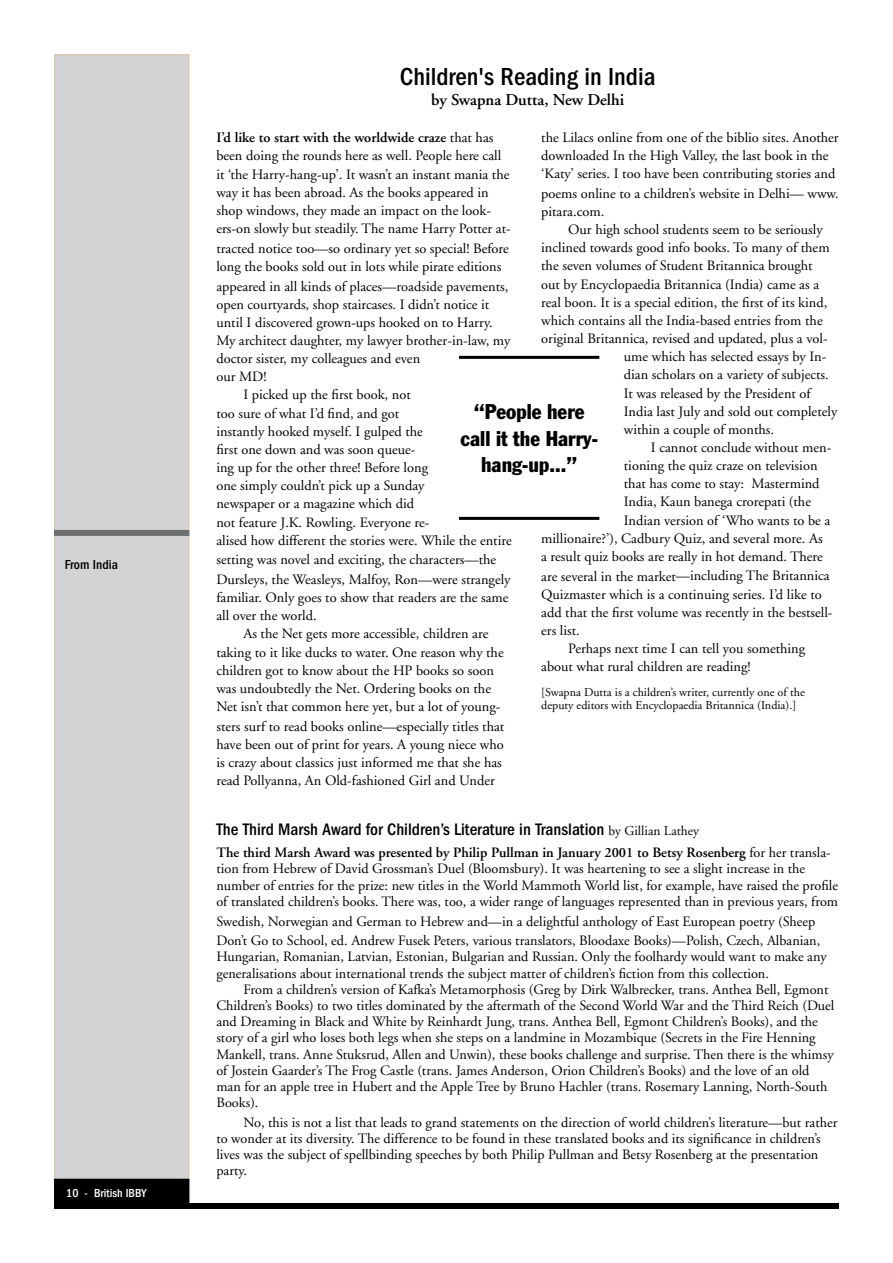
<style>
.page{position:relative;width:893px;height:1263px;background:#fff}
.page>*{position:absolute;margin:0;border:0;box-sizing:border-box;transform-origin:0 0}
.t1{font:500 condensed 25.5px "Franklin Gothic";color:#000}
.t2{font:condensed 21px/26.7px "Franklin Gothic";color:#000;text-align:center}
.t3{font:500 condensed 17.25px "Franklin Gothic";color:#000}
.t4{font:600 16.5px "Adobe Garamond";color:#000}
.t5{font:14.25px/18.1px "Adobe Garamond";color:#000}
.t6{font:500 condensed 13.5px "Franklin Gothic";color:#000}
.t7{font:12px/13.5px "Adobe Garamond";color:#000}
.t8{font:500 condensed 12px "Franklin Gothic";color:#fff}
.s1{font-weight:600}
.s2{font-family:"Adobe Garamond";font-weight:400;font-stretch:normal;font-size:13.5px}
</style>
<div class="page">
<div style="left:55px;top:55px;width:134px;height:1146px;background:#d1d3d4"></div>
<div style="left:54px;top:54px;width:135px;height:1148px;border:2px solid #dccbb5"></div>
<div style="left:54px;top:1203px;width:785px;height:6px;background:#000"></div>
<hr style="left:459px;top:517px;width:140px;height:3px;background:#000">
<hr style="left:459px;top:356px;width:140px;height:3px;background:#000">
<div style="left:55px;top:1179px;width:134px;height:26px;background:#000"></div>
<div style="left:54px;top:530px;width:135px;height:6px;background:#6d6f71"></div>
<p class="t6" style="left:65px;top:557px;width:55px">From India</p>
<p class="t8" style="left:66px;top:1186px;width:82px">10 - British IBBY</p>
<h1 class="t1" style="left:400px;top:62px;width:257px">Children's Reading in India</h1>
<p class="t4" style="left:431px;top:90px;width:195px">by Swapna Dutta, New Delhi</p>
<p class="t5" style="left:541px;top:129px;width:299px">the Lilacs online from one of the biblio sites. Another downloaded In the High Valley, the last book in the ‘Katy’ series. I too have been contributing stories and</p>
<p class="t5" style="left:541px;top:185px;width:299px">poems online to a children’s website in Delhi— www. pitara.com.</p>
<p class="t5" style="left:568px;top:221px;width:256px">Our high school students seem to be seriously</p>
<p class="t5" style="left:541px;top:239px;width:290px">inclined towards good info books. To many of them</p>
<p class="t5" style="left:541px;top:257px;width:273px">the seven volumes of Student Britannica brought</p>
<p class="t5" style="left:541px;top:275px;width:279px">out by Encyclopaedia Britannica (India) came as a</p>
<p class="t5" style="left:541px;top:293px;width:288px">real boon. It is a special edition, the first of its kind,</p>
<p class="t5" style="left:541px;top:312px;width:283px">which contains all the India-based entries from the</p>
<p class="t5" style="left:541px;top:330px;width:288px">original Britannica, revised and updated, plus a vol-</p>
<p class="t5" style="left:624px;top:348px;width:204px">ume which has selected essays by In-</p>
<p class="t5" style="left:624px;top:366px;width:206px">dian scholars on a variety of subjects.</p>
<p class="t5" style="left:624px;top:384px;width:188px">It was released by the President of</p>
<p class="t5" style="left:624px;top:402px;width:215px">India last July and sold out completely</p>
<p class="t5" style="left:624px;top:421px;width:152px">within a couple of months.</p>
<p class="t5" style="left:651px;top:439px;width:182px">I cannot conclude without men-</p>
<p class="t5" style="left:624px;top:457px;width:195px">tioning the quiz craze on television</p>
<p class="t5" style="left:624px;top:475px;width:197px">that has come to stay: Mastermind</p>
<p class="t5" style="left:624px;top:493px;width:189px">India, Kaun banega crorepati (the</p>
<p class="t5" style="left:624px;top:511px;width:208px">Indian version of ‘Who wants to be a</p>
<p class="t5" style="left:541px;top:529px;width:283px">millionaire?’), Cadbury Quiz, and several more. As</p>
<p class="t5" style="left:541px;top:548px;width:283px">a result quiz books are really in hot demand. There</p>
<p class="t5" style="left:541px;top:567px;width:290px">are several in the market—including The Britannica</p>
<p class="t5" style="left:541px;top:585px;width:282px">Quizmaster which is a continuing series. I’d like to</p>
<p class="t5" style="left:541px;top:604px;width:293px">add that the first volume was recently in the bestsell-</p>
<p class="t5" style="left:541px;top:622px;width:40px">ers list.</p>
<p class="t5" style="left:568px;top:640px;width:238px">Perhaps next time I can tell you something</p>
<p class="t5" style="left:541px;top:658px;width:211px">about what rural children are reading!</p>
<p class="t7" style="left:541px;top:685px;width:265px">[Swapna Dutta is a children’s writer, currently one of the deputy editors with Encyclopaedia Britannica (India).]</p>
<p class="t5" style="left:216px;top:129px;width:296px"><span class="s1">I’d like to start with the worldwide craze</span> that has been doing the rounds here as well. People here call it ‘the Harry-hang-up’. It wasn’t an instant mania the way it has been abroad. As the books appeared in shop windows, they made an impact on the look&shy;ers-on slowly but steadily. The name Harry Potter at-</p>
<p class="t5" style="left:216px;top:239px;width:294px">tracted notice too—so ordinary yet so special! Before long the books sold out in lots while pirate editions</p>
<p class="t5" style="left:216px;top:277px;width:294px">appeared in all kinds of places—roadside pavements,</p>
<p class="t5" style="left:216px;top:295px;width:274px">open courtyards, shop staircases. I didn’t notice it</p>
<p class="t5" style="left:216px;top:314px;width:278px">until I discovered grown-ups hooked on to Harry.</p>
<p class="t5" style="left:216px;top:332px;width:296px">My architect daughter, my lawyer brother-in-law, my</p>
<p class="t5" style="left:216px;top:350px;width:205px">doctor sister, my colleagues and even</p>
<p class="t5" style="left:216px;top:368px;width:52px">our MD!</p>
<p class="t5" style="left:243px;top:386px;width:169px">I picked up the first book, not</p>
<p class="t5" style="left:216px;top:404px;width:184px">too sure of what I’d find, and got</p>
<p class="t5" style="left:216px;top:422px;width:208px">instantly hooked myself. I gulped the</p>
<p class="t5" style="left:216px;top:441px;width:201px">first one down and was soon queue-</p>
<p class="t5" style="left:216px;top:459px;width:213px">ing up for the other three! Before long</p>
<p class="t5" style="left:216px;top:477px;width:210px">one simply couldn’t pick up a Sunday</p>
<p class="t5" style="left:216px;top:495px;width:199px">newspaper or a magazine which did</p>
<p class="t5" style="left:216px;top:513px;width:215px">not feature J.K. Rowling. Everyone re-</p>
<p class="t5" style="left:216px;top:531px;width:297px">alised how different the stories were. While the entire</p>
<p class="t5" style="left:216px;top:550px;width:296px;line-height:19.6px">setting was novel and exciting, the characters—the<br>Dursleys, the Weasleys, Malfoy, Ron—were strangely</p>
<p class="t5" style="left:216px;top:589px;width:294px">familiar. Only goes to show that readers are the same all over the world.</p>
<p class="t5" style="left:216px;top:625px;width:289px;text-indent:27px">As the Net gets more accessible, children are taking to it like ducks to water. One reason why the children got to know about the HP books so soon was undoubtedly the Net. Ordering books on the Net isn’t that common here yet, but a lot of young-</p>
<p class="t5" style="left:216px;top:717px;width:289px">sters surf to read books online—especially titles that have been out of print for years. A young niece who is crazy about classics just informed me that she has read Pollyanna, An Old-fashioned Girl and Under</p>
<h2 class="t2" style="left:460px;top:398px;width:139px">“People here call it the Harry&shy;hang-up...”</h2>
<p class="t3" style="left:216px;top:819px;width:484px">The Third Marsh Award for Children’s Literature in Translation <span class="s2">by Gillian Lathey</span></p>
<p class="t5" style="left:216px;top:845px;width:623px;line-height:16.2px"><span class="s1">The third Marsh Award was presented by Philip Pullman in January 2001 to Betsy Rosenberg</span> for her transla&shy;tion from Hebrew of David Grossman’s Duel (Bloomsbury). It was heartening to see a slight increase in the number of entries for the prize: new titles in the World Mammoth World list, for example, have raised the profile of translated children’s books. There was, too, a wider range of languages represented than in previous years, from</p>
<p class="t5" style="left:216px;top:911px;width:605px;line-height:19.6px">Swedish, Norwegian and German to Hebrew and—in a delightful anthology of East European poetry (Sheep<br>Don’t Go to School, ed. Andrew Fusek Peters, various translators, Bloodaxe Books)—Polish, Czech, Albanian,</p>
<p class="t5" style="left:216px;top:949px;width:612px;line-height:16.2px">Hungarian, Romanian, Latvian, Estonian, Bulgarian and Russian. Only the foolhardy would want to make any generalisations about international trends the subject matter of children’s fiction from this collection.</p>
<p class="t5" style="left:216px;top:981px;width:619px;line-height:16.2px;text-indent:27px">From a children’s version of Kafka’s Metamorphosis (Greg by Dirk Walbrecker, trans. Anthea Bell, Egmont Children’s Books) to two titles dominated by the aftermath of the Second World War and the Third Reich (Duel and Dreaming in Black and White by Reinhardt Jung, trans. Anthea Bell, Egmont Children’s Books), and the story of a girl who loses both legs when she steps on a landmine in Mozambique (Secrets in the Fire Henning Mankell, trans. Anne Stuksrud, Allen and Unwin), these books challenge and surprise. Then there is the whimsy of Jostein Gaarder’s The Frog Castle (trans. James Anderson, Orion Children’s Books) and the love of an old man for an apple tree in Hubert and the Apple Tree by Bruno Hachler (trans. Rosemary Lanning, North-South Books).</p>
<p class="t5" style="left:216px;top:1114px;width:623px;line-height:16.2px;text-indent:27px">No, this is not a list that leads to grand statements on the direction of world children’s literature—but rather to wonder at its diversity. The difference to be found in these translated books and its significance in children’s lives was the subject of spellbinding speeches by both Philip Pullman and Betsy Rosenberg at the presentation party.</p>
</div>
